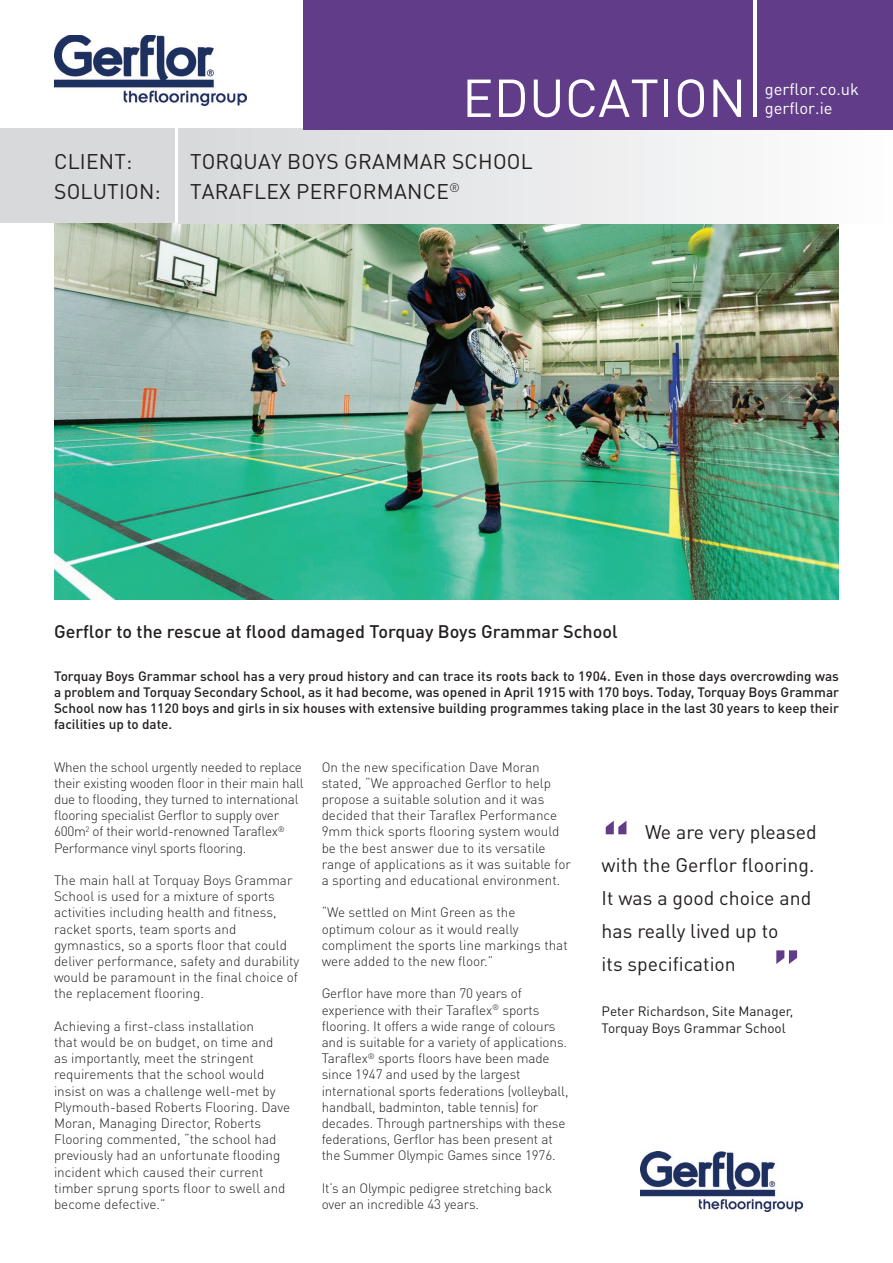
<style>
.page{position:relative;width:893px;height:1263px;background:#fff}
.page>*{position:absolute;margin:0;border:0;box-sizing:border-box;transform-origin:0 0}
.t1{font:700 60px "DIN Pro";color:#613c88}
.t2{font:52.5px "DIN Pro";color:#fff}
.t3{font:21px "DIN Pro";letter-spacing:.01em;color:#231f20}
.t4{font:19.5px/33px "DIN Pro";color:#231f20}
.t5{font:500 18px "DIN Pro";color:#231f20}
.t6{font:16.5px/19.8px "DIN Pro";color:#fff}
.t7{font:300 13.5px/16.2px "DIN Pro";color:#231f20}
.t8{font:500 13.5px/16.2px "DIN Pro";color:#231f20;text-align:justify}
.t9{font:300 13.5px/16.2px "DIN Pro";letter-spacing:-.02em;color:#231f20}
.t10{font:13.5px/16.2px "DIN Pro";color:#231f20}
</style>
<div class="page">
<img style="left:54px;top:223px;width:785px;height:377px">
<img style="left:55px;top:35px;width:191px;height:71px">
<div style="left:0;top:128px;width:174px;height:95px;background:#d8d9db"></div>
<img style="left:179px;top:128px;width:549px;height:95px">
<img style="left:640px;top:1152px;width:163px;height:59px">
<div style="left:304px;top:0;width:589px;height:130px;background:#613c88"></div>
<hr style="left:753px;top:0;width:3px;height:117px;background:#fff">
<h2 class="t2" style="left:462px;top:62px;width:286px">EDUCATION</h2>
<p class="t6" style="left:765px;top:78px;width:96px">gerflor.co.uk gerflor.ie</p>
<h3 class="t3" style="left:54px;top:148px;width:80px">CLIENT:</h3>
<h3 class="t3" style="left:190px;top:148px;width:344px">TORQUAY BOYS GRAMMAR SCHOOL</h3>
<h3 class="t3" style="left:54px;top:178px;width:108px">SOLUTION:</h3>
<h3 class="t3" style="left:190px;top:178px;width:271px">TARAFLEX PERFORMANCE<sup>®</sup></h3>
<h3 class="t5" style="left:54px;top:620px;width:565px">Gerflor to the rescue at flood damaged Torquay Boys Grammar School</h3>
<p class="t8" style="left:54px;top:667px;width:787px">Torquay Boys Grammar school has a very proud history and can trace its roots back to 1904. Even in those days overcrowding was a problem and Torquay Secondary School, as it had become, was opened in April 1915 with 170 boys. Today, Torquay Boys Grammar School now has 1120 boys and girls in six houses with extensive building programmes taking place in the last 30 years to keep their facilities up to date.</p>
<p class="t9" style="left:54px;top:758px;width:251px">When the school urgently needed to replace their existing wooden floor in their main hall due to flooding, they turned to international flooring specialist Gerflor to supply over 600m<sup>2</sup> of their world-renowned Taraflex<sup>® </sup>Performance vinyl sports flooring.</p>
<p class="t7" style="left:54px;top:871px;width:247px">The main hall at Torquay Boys Grammar School is used for a mixture of sports activities including health and fitness, racket sports, team sports and gymnastics, so a sports floor that could deliver performance, safety and durability would be paramount in the final choice of the replacement flooring.</p>
<p class="t7" style="left:54px;top:1017px;width:238px">Achieving a first-class installation<br>that would be on budget, on time and as importantly, meet the stringent requirements that the school would insist on was a challenge well-met by Plymouth-based Roberts Flooring. Dave Moran, Managing Director, Roberts Flooring commented, “the school had previously had an unfortunate flooding incident which caused their current timber sprung sports floor to swell and become defective.”</p>
<p class="t7" style="left:322px;top:758px;width:251px">On the new specification Dave Moran stated, “We approached Gerflor to help propose a suitable solution and it was decided that their Taraflex Performance 9mm thick sports flooring system would be the best answer due to its versatile range of applications as it was suitable for a sporting and educational environment.</p>
<p class="t7" style="left:322px;top:904px;width:248px">“We settled on Mint Green as the optimum colour as it would really compliment the sports line markings that were added to the new floor.”</p>
<p class="t7" style="left:322px;top:985px;width:248px">Gerflor have more than 70 years of experience with their Taraflex<sup>®</sup> sports flooring. It offers a wide range of colours and is suitable for a variety of applications.<br>Taraflex<sup>®</sup> sports floors have been made since 1947 and used by the largest international sports federations (volleyball, handball, badminton, table tennis) for decades. Through partnerships with these federations, Gerflor has been present at the Summer Olympic Games since 1976.</p>
<p class="t7" style="left:322px;top:1179px;width:232px">It’s an Olympic pedigree stretching back over an incredible 43 years.</p>
<h1 class="t1" style="left:602px;top:807px;width:30px">“</h1>
<h3 class="t4" style="left:602px;top:814px;width:217px;text-indent:43px">We are very pleased with the Gerflor flooring.<br>It was a good choice and has really lived up to<br>its specification</h3>
<h1 class="t1" style="left:772px;top:931px;width:30px">”</h1>
<p class="t10" style="left:602px;top:1003px;width:193px">Peter Richardson, Site Manager,<br>Torquay Boys Grammar School</p>
</div>
